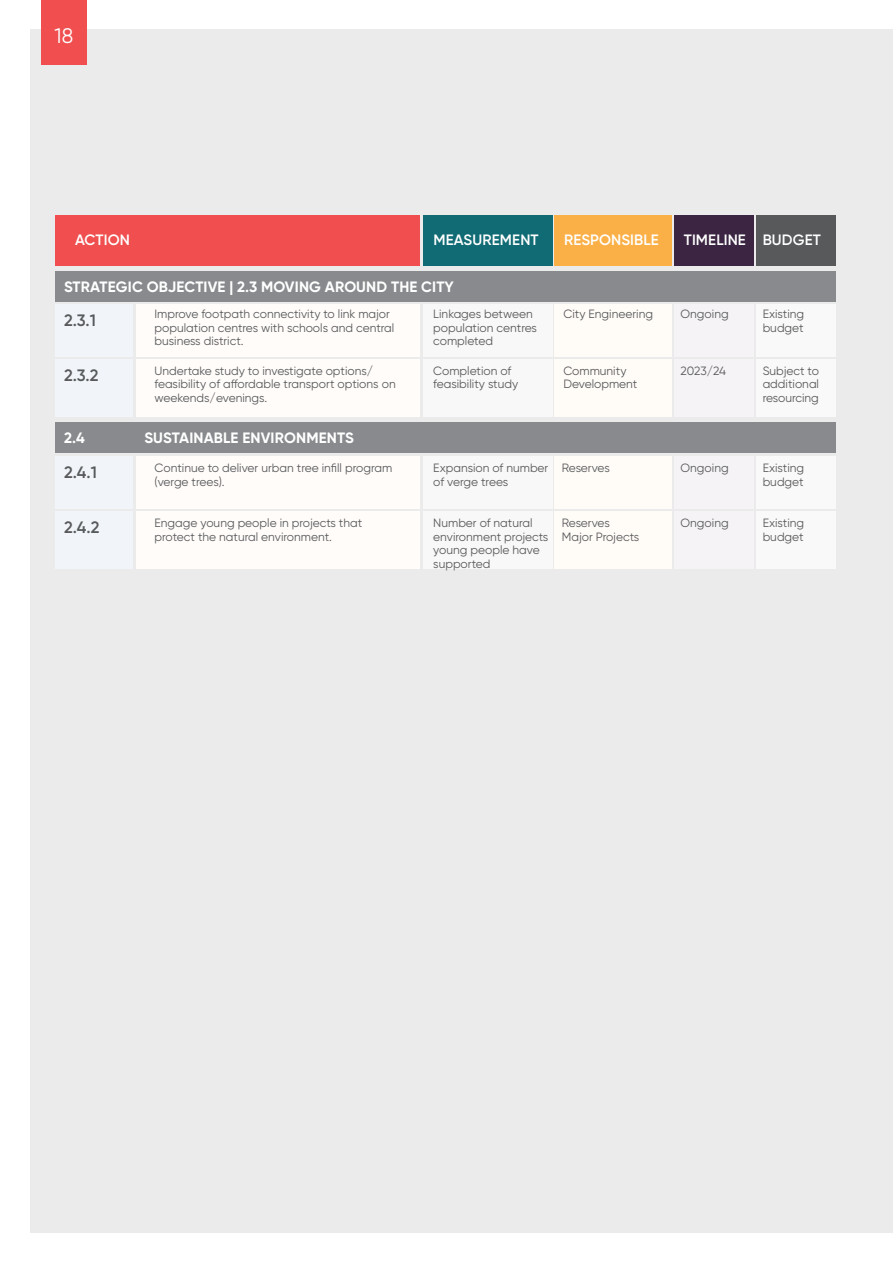
<style>
.page{position:relative;width:893px;height:1263px;background:#fff}
.page>*{position:absolute;margin:0;border:0;box-sizing:border-box;transform-origin:0 0}
.t1{font:21px "Gilroy";color:#fff}
.t2{font:600 16.5px "Gilroy";color:#58595b}
.t3{font:700 15px "Gilroy";letter-spacing:.01em;color:#fff}
.t4{font:600 15px "Gilroy";letter-spacing:.01em;color:#fff}
.t5{font:12px/13.5px "Gilroy";color:#58595b}
.t6{font:12px "Gilroy";letter-spacing:-.02em;color:#58595b}
</style>
<div class="page">
<div style="left:30px;top:30px;width:863px;height:1203px;background:#ebebec"></div>
<div style="left:55px;top:271px;width:781px;height:30px;background:#888a8d"></div>
<div style="left:55px;top:422px;width:781px;height:30px;background:#888a8d"></div>
<div style="left:55px;top:456px;width:78px;height:52px;background:#f1f5fa"></div>
<div style="left:136px;top:456px;width:284px;height:52px;background:#fffcfa"></div>
<div style="left:55px;top:511px;width:78px;height:58px;background:#f1f5fa"></div>
<div style="left:136px;top:511px;width:284px;height:58px;background:#fffcfa"></div>
<div style="left:423px;top:456px;width:413px;height:113px;background:#f8f8f8"></div>
<div style="left:55px;top:304px;width:78px;height:52px;background:#f1f5fa"></div>
<div style="left:136px;top:304px;width:284px;height:52px;background:#fffcfa"></div>
<div style="left:55px;top:359px;width:78px;height:58px;background:#f1f5fa"></div>
<div style="left:136px;top:359px;width:284px;height:58px;background:#fffcfa"></div>
<div style="left:423px;top:304px;width:413px;height:113px;background:#f8f8f8"></div>
<div style="left:55px;top:215px;width:365px;height:51px;background:#f04e4f"></div>
<div style="left:423px;top:215px;width:129px;height:51px;background:#106b75"></div>
<div style="left:554px;top:215px;width:118px;height:51px;background:#fbb047"></div>
<div style="left:674px;top:215px;width:80px;height:51px;background:#3b2542"></div>
<div style="left:756px;top:215px;width:80px;height:51px;background:#58595b"></div>
<div style="left:41px;top:0;width:45px;height:65px;background:#f04e4f"></div>
<h1 class="t1" style="left:55px;top:23px;width:20px">18</h1>
<p class="t4" style="left:75px;top:231px;width:57px">ACTION</p>
<p class="t4" style="left:433px;top:231px;width:107px">MEASUREMENT</p>
<p class="t4" style="left:564px;top:231px;width:96px">RESPONSIBLE</p>
<p class="t4" style="left:684px;top:231px;width:139px">TIMELINE BUDGET</p>
<p class="t3" style="left:64px;top:277px;width:391px">STRATEGIC OBJECTIVE | 2.3 MOVING AROUND THE CITY</p>
<h2 class="t2" style="left:64px;top:310px;width:33px">2.3.1</h2>
<p class="t5" style="left:155px;top:307px;width:241px">Improve footpath connectivity to link major population centres with schools and central business district.</p>
<p class="t5" style="left:433px;top:307px;width:105px">Linkages between population centres completed</p>
<p class="t5" style="left:563px;top:307px;width:91px">City Engineering</p>
<p class="t5" style="left:681px;top:307px;width:50px">Ongoing</p>
<p class="t5" style="left:763px;top:307px;width:43px">Existing budget</p>
<h2 class="t2" style="left:64px;top:365px;width:36px">2.3.2</h2>
<p class="t5" style="left:155px;top:364px;width:243px">Undertake study to investigate options/ feasibility of affordable transport options on weekends/evenings.</p>
<p class="t5" style="left:433px;top:364px;width:86px">Completion of feasibility study</p>
<p class="t5" style="left:763px;top:364px;width:58px;text-align:justify">Subject to additional resourcing</p>
<p class="t5" style="left:563px;top:364px;width:76px">Community<br>Development</p>
<p class="t5" style="left:681px;top:364px;width:47px">2023/24</p>
<p class="t3" style="left:64px;top:428px;width:22px">2.4</p>
<p class="t3" style="left:144px;top:428px;width:211px">SUSTAINABLE ENVIRONMENTS</p>
<h2 class="t2" style="left:64px;top:462px;width:34px">2.4.1</h2>
<p class="t5" style="left:155px;top:461px;width:239px">Continue to deliver urban tree infill program (verge trees).</p>
<p class="t5" style="left:433px;top:461px;width:117px">Expansion of number of verge trees</p>
<p class="t6" style="left:562px;top:461px;width:49px">Reserves</p>
<p class="t5" style="left:681px;top:461px;width:50px">Ongoing</p>
<p class="t5" style="left:763px;top:461px;width:43px">Existing budget</p>
<h2 class="t2" style="left:64px;top:517px;width:37px">2.4.2</h2>
<p class="t5" style="left:155px;top:516px;width:209px">Engage young people in projects that protect the natural environment.</p>
<p class="t5" style="left:433px;top:516px;width:117px">Number of natural environment projects young people have supported</p>
<p class="t5" style="left:763px;top:516px;width:43px">Existing budget</p>
<p class="t5" style="left:562px;top:516px;width:79px">Reserves<br>Major Projects</p>
<p class="t5" style="left:681px;top:516px;width:50px">Ongoing</p>
</div>
